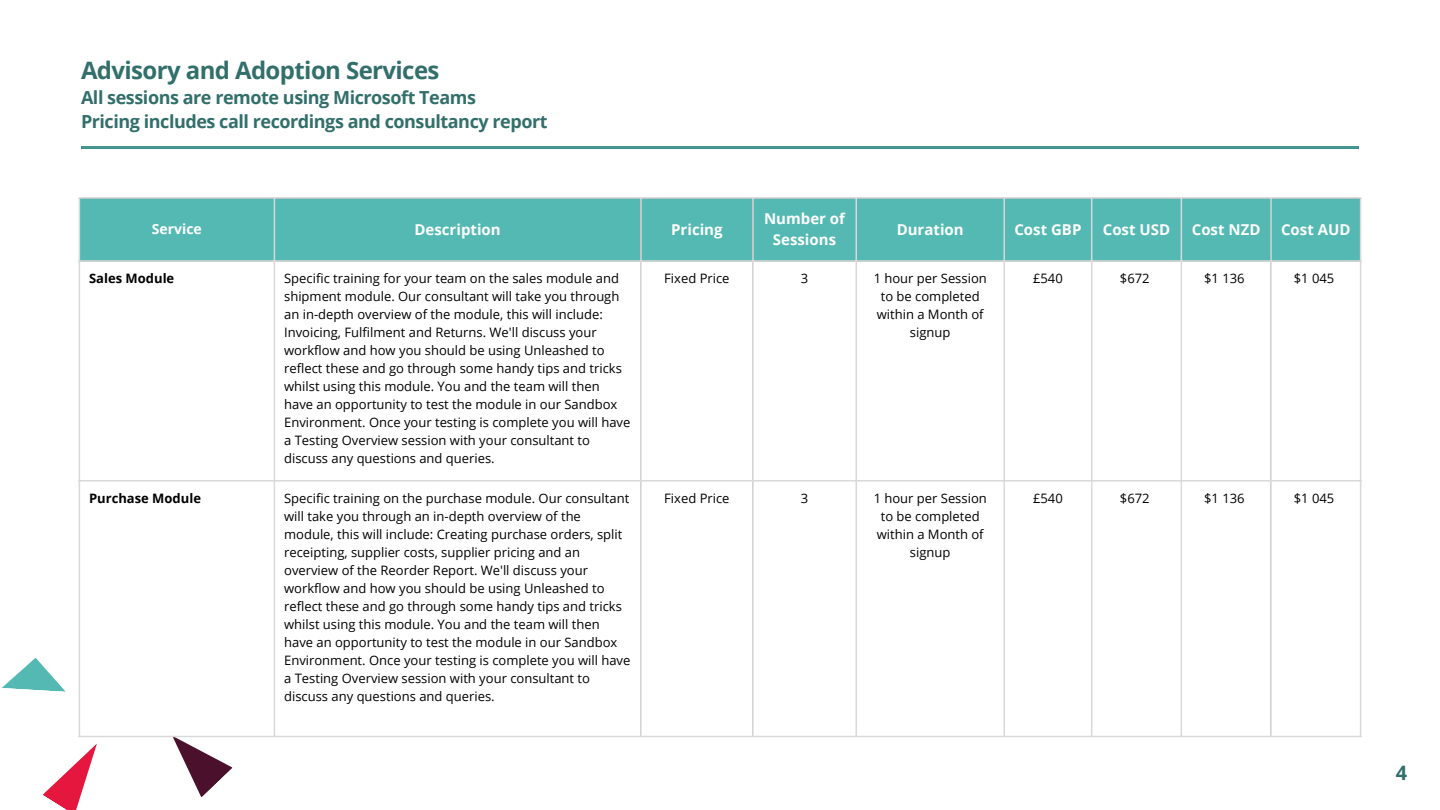
<style>
.page{position:relative;width:1440px;height:810px;background:#fff}
.page>*{position:absolute;margin:0;border:0;box-sizing:border-box;transform-origin:0 0}
.t1{font:700 24px "Open Sans";letter-spacing:-.025em;color:#326f6b}
.t2{font:700 20px "Open Sans Hebrew";color:#326f6b}
.t3{font:700 18px/24px "Open Sans";letter-spacing:-.025em;color:#326f6b}
.t4{font:700 15px/21px "Open Sans";color:#fff;text-align:center}
.t5{font:700 14px "Open Sans";color:#fff}
.t6{font:13px/18px "Open Sans";color:#000}
.t7{font:700 13px "Open Sans";color:#000}
</style>
<div class="page">
<svg style="left:43px;top:743px;width:54px;height:67px"></svg>
<svg style="left:2px;top:658px;width:64px;height:34px"></svg>
<svg style="left:172px;top:737px;width:61px;height:61px"></svg>
<hr style="left:81px;top:146px;width:1278px;height:3px;background:#43948f">
<div style="left:80px;top:199px;width:1280px;height:61px;background:#54b9b3"></div>
<hr style="left:79px;top:199px;width:1px;height:537px;background:#d9d9d9">
<hr style="left:274px;top:199px;width:1px;height:537px;background:#d9d9d9">
<hr style="left:640px;top:199px;width:2px;height:537px;background:#d9d9d9">
<hr style="left:752px;top:199px;width:2px;height:537px;background:#d9d9d9">
<hr style="left:856px;top:199px;width:1px;height:537px;background:#d9d9d9">
<hr style="left:1004px;top:199px;width:1px;height:537px;background:#d9d9d9">
<hr style="left:1091px;top:199px;width:1px;height:537px;background:#d9d9d9">
<hr style="left:1181px;top:199px;width:1px;height:537px;background:#d9d9d9">
<hr style="left:1270px;top:199px;width:2px;height:537px;background:#d9d9d9">
<hr style="left:1360px;top:199px;width:1px;height:537px;background:#d9d9d9">
<hr style="left:79px;top:197px;width:1282px;height:2px;background:#d9d9d9">
<hr style="left:79px;top:260px;width:1282px;height:2px;background:#d9d9d9">
<hr style="left:79px;top:480px;width:1282px;height:2px;background:#d9d9d9">
<hr style="left:79px;top:736px;width:1282px;height:1px;background:#d9d9d9">
<p class="t1" style="left:81px;top:53px;width:360px">Advisory and Adoption Services</p>
<p class="t3" style="left:81px;top:85px;width:468px">All sessions are remote using Microsoft Teams<br>Pricing includes call recordings and consultancy report</p>
<p class="t5" style="left:152px;top:219px;width:52px">Service</p>
<p class="t4" style="left:415px;top:218px;width:88px">Description</p>
<p class="t4" style="left:671px;top:218px;width:53px">Pricing</p>
<p class="t4" style="left:764px;top:208px;width:82px">Number of<br>Sessions</p>
<p class="t4" style="left:897px;top:218px;width:69px">Duration</p>
<p class="t4" style="left:1014px;top:218px;width:69px">Cost GBP</p>
<p class="t4" style="left:1103px;top:218px;width:69px">Cost USD</p>
<p class="t4" style="left:1192px;top:218px;width:70px">Cost NZD</p>
<p class="t4" style="left:1281px;top:218px;width:71px">Cost AUD</p>
<p class="t7" style="left:89px;top:269px;width:87px">Sales Module</p>
<p class="t6" style="left:284px;top:269px;width:348px">Specific training for your team on the sales module and shipment module. Our consultant will take you through an in-depth overview of the module, this will include:<br>Invoicing, Fulfilment and Returns. We'll discuss your workflow and how you should be using Unleashed to reflect these and go through some handy tips and tricks whilst using this module. You and the team will then have an opportunity to test the module in our Sandbox Environment. Once your testing is complete you will have a Testing Overview session with your consultant to discuss any questions and queries.</p>
<p class="t6" style="left:664px;top:269px;width:67px">Fixed Price</p>
<p class="t6" style="left:801px;top:269px;width:9px">3</p>
<p class="t6" style="left:874px;top:269px;width:115px;text-align:center">1 hour per Session to be completed within a Month of signup</p>
<p class="t6" style="left:1033px;top:269px;width:31px">£540</p>
<p class="t6" style="left:1120px;top:269px;width:31px">$672</p>
<p class="t6" style="left:1204px;top:269px;width:42px">$1 136</p>
<p class="t6" style="left:1294px;top:269px;width:42px">$1 045</p>
<p class="t7" style="left:89px;top:489px;width:113px">Purchase Module</p>
<p class="t6" style="left:284px;top:489px;width:348px">Specific training on the purchase module. Our consultant will take you through an in-depth overview of the module, this will include: Creating purchase orders, split receipting, supplier costs, supplier pricing and an overview of the Reorder Report. We'll discuss your workflow and how you should be using Unleashed to reflect these and go through some handy tips and tricks whilst using this module. You and the team will then have an opportunity to test the module in our Sandbox Environment. Once your testing is complete you will have a Testing Overview session with your consultant to discuss any questions and queries.</p>
<p class="t6" style="left:664px;top:489px;width:67px">Fixed Price</p>
<p class="t6" style="left:801px;top:489px;width:9px">3</p>
<p class="t6" style="left:874px;top:489px;width:115px;text-align:center">1 hour per Session to be completed within a Month of signup</p>
<p class="t6" style="left:1033px;top:489px;width:31px">£540</p>
<p class="t6" style="left:1120px;top:489px;width:31px">$672</p>
<p class="t6" style="left:1204px;top:489px;width:42px">$1 136</p>
<p class="t6" style="left:1294px;top:489px;width:42px">$1 045</p>
<h1 class="t2" style="left:1396px;top:758px;width:13px">4</h1>
</div>
